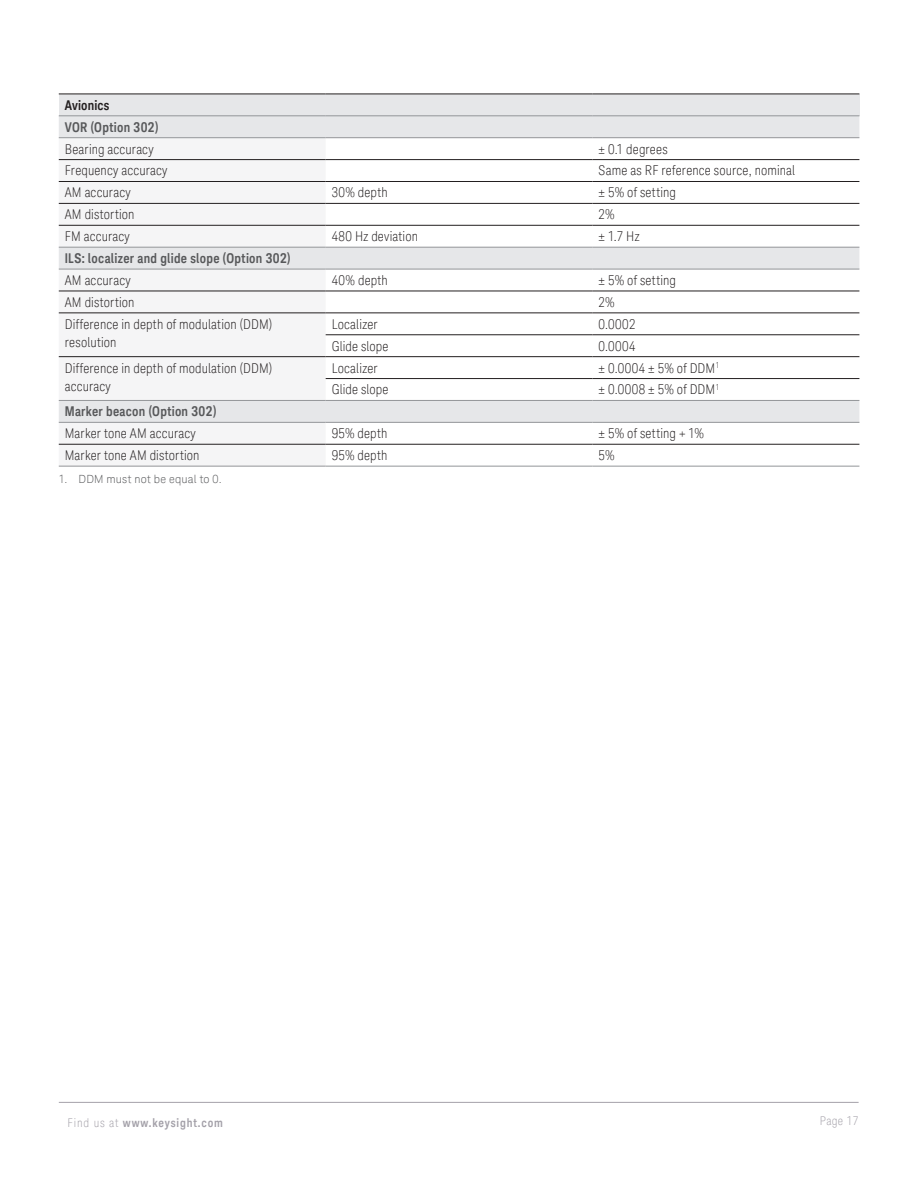
<style>
.page{position:relative;width:918px;height:1188px;background:#fff}
.page>*{position:absolute;margin:0;border:0;box-sizing:border-box;transform-origin:0 0}
.K_Table_Text{font:300 condensed 13.5px/18px "Keysight Sans";letter-spacing:.015em;color:#231f20}
.K_Table_Heading_2{font:700 13.5px "Keysight Sans Condensed";letter-spacing:.02em;color:#57585a}
.K_Table_Heading_1{font:700 13.5px "Keysight Sans Condensed";letter-spacing:.01em;color:#231f20}
.t1{font:700 12px "Keysight Sans Condensed";letter-spacing:.07em;color:#a4a1a9}
.t2{font:300 condensed 12px "Keysight Sans";letter-spacing:.03em;color:#a4a1a9}
.t3{font:300 11.25px "Keysight Sans";letter-spacing:.015em;color:#57585a}
.s1{font-family:"Keysight Sans";font-weight:300;font-stretch:condensed}
</style>
<div class="page">
<div style="left:59px;top:94px;width:800px;height:22px;background:#e6e7e9"></div>
<svg style="left:59px;top:116px;width:800px;height:306px"></svg>
<svg style="left:59px;top:138px;width:267px;height:328px;fill:#f5f5f6"></svg>
<hr style="left:59px;top:203px;width:267px;height:1px;background:#231f20">
<hr style="left:59px;top:225px;width:267px;height:1px;background:#231f20">
<hr style="left:59px;top:291px;width:267px;height:1px;background:#231f20">
<hr style="left:59px;top:159px;width:267px;height:1px;background:#231f20">
<hr style="left:326px;top:159px;width:267px;height:1px;background:#231f20">
<hr style="left:593px;top:159px;width:266px;height:1px;background:#231f20">
<hr style="left:59px;top:181px;width:267px;height:1px;background:#231f20">
<hr style="left:326px;top:181px;width:267px;height:1px;background:#231f20">
<hr style="left:593px;top:181px;width:266px;height:1px;background:#231f20">
<hr style="left:326px;top:203px;width:267px;height:1px;background:#231f20">
<hr style="left:593px;top:203px;width:266px;height:1px;background:#231f20">
<hr style="left:326px;top:225px;width:267px;height:1px;background:#231f20">
<hr style="left:593px;top:225px;width:266px;height:1px;background:#231f20">
<hr style="left:326px;top:291px;width:267px;height:1px;background:#231f20">
<hr style="left:593px;top:291px;width:266px;height:1px;background:#231f20">
<hr style="left:59px;top:312px;width:267px;height:1px;background:#231f20">
<hr style="left:326px;top:312px;width:267px;height:1px;background:#231f20">
<hr style="left:593px;top:312px;width:266px;height:1px;background:#231f20">
<hr style="left:326px;top:334px;width:267px;height:1px;background:#231f20">
<hr style="left:593px;top:334px;width:266px;height:1px;background:#231f20">
<hr style="left:59px;top:356px;width:267px;height:1px;background:#231f20">
<hr style="left:326px;top:356px;width:267px;height:1px;background:#231f20">
<hr style="left:593px;top:356px;width:266px;height:1px;background:#231f20">
<hr style="left:326px;top:378px;width:267px;height:1px;background:#231f20">
<hr style="left:593px;top:378px;width:266px;height:1px;background:#231f20">
<hr style="left:59px;top:444px;width:267px;height:1px;background:#231f20">
<hr style="left:326px;top:444px;width:267px;height:1px;background:#231f20">
<hr style="left:593px;top:444px;width:266px;height:1px;background:#231f20">
<hr style="left:59px;top:94px;width:267px;height:1px;background:#231f20">
<hr style="left:326px;top:94px;width:267px;height:1px;background:#231f20">
<hr style="left:593px;top:94px;width:266px;height:1px;background:#231f20">
<hr style="left:59px;top:115px;width:267px;height:1px;background:#939598">
<hr style="left:326px;top:115px;width:267px;height:1px;background:#939598">
<hr style="left:593px;top:115px;width:266px;height:1px;background:#939598">
<hr style="left:59px;top:247px;width:267px;height:1px;background:#939598">
<hr style="left:59px;top:400px;width:267px;height:1px;background:#939598">
<hr style="left:59px;top:137px;width:267px;height:1px;background:#939598">
<hr style="left:59px;top:269px;width:267px;height:1px;background:#939598">
<hr style="left:59px;top:422px;width:267px;height:1px;background:#939598">
<hr style="left:326px;top:247px;width:267px;height:1px;background:#939598">
<hr style="left:326px;top:400px;width:267px;height:1px;background:#939598">
<hr style="left:326px;top:137px;width:267px;height:1px;background:#939598">
<hr style="left:326px;top:269px;width:267px;height:1px;background:#939598">
<hr style="left:326px;top:422px;width:267px;height:1px;background:#939598">
<hr style="left:593px;top:247px;width:266px;height:1px;background:#939598">
<hr style="left:593px;top:400px;width:266px;height:1px;background:#939598">
<hr style="left:593px;top:137px;width:266px;height:1px;background:#939598">
<hr style="left:593px;top:269px;width:266px;height:1px;background:#939598">
<hr style="left:593px;top:422px;width:266px;height:1px;background:#939598">
<hr style="left:59px;top:466px;width:267px;height:1px;background:#939598">
<hr style="left:326px;top:466px;width:267px;height:1px;background:#939598">
<hr style="left:593px;top:466px;width:266px;height:1px;background:#939598">
<hr style="left:59px;top:1102px;width:800px;height:1px;background:#a4a1a9">
<p class="K_Table_Heading_1" style="left:65px;top:97px;width:46px">Avionics</p>
<p class="K_Table_Heading_2" style="left:65px;top:119px;width:95px">VOR (Option 302)</p>
<p class="K_Table_Text" style="left:65px;top:140px;width:90px">Bearing accuracy</p>
<p class="K_Table_Text" style="left:599px;top:140px;width:71px">± 0.1 degrees</p>
<p class="K_Table_Text" style="left:65px;top:162px;width:104px">Frequency accuracy</p>
<p class="K_Table_Text" style="left:599px;top:162px;width:198px">Same as RF reference source, nominal</p>
<p class="K_Table_Text" style="left:65px;top:184px;width:68px">AM accuracy</p>
<p class="K_Table_Text" style="left:332px;top:184px;width:58px">30% depth</p>
<p class="K_Table_Text" style="left:599px;top:184px;width:79px">± 5% of setting</p>
<p class="K_Table_Text" style="left:65px;top:206px;width:71px">AM distortion</p>
<p class="K_Table_Text" style="left:599px;top:206px;width:18px">2%</p>
<p class="K_Table_Text" style="left:65px;top:227px;width:67px">FM accuracy</p>
<p class="K_Table_Text" style="left:332px;top:227px;width:88px">480 Hz deviation</p>
<p class="K_Table_Text" style="left:599px;top:227px;width:43px">± 1.7 Hz</p>
<p class="K_Table_Heading_2" style="left:65px;top:250px;width:227px">ILS: localizer and glide slope (Option 302)</p>
<p class="K_Table_Text" style="left:65px;top:271px;width:68px">AM accuracy</p>
<p class="K_Table_Text" style="left:332px;top:271px;width:58px">40% depth</p>
<p class="K_Table_Text" style="left:599px;top:271px;width:79px">± 5% of setting</p>
<p class="K_Table_Text" style="left:65px;top:293px;width:71px">AM distortion</p>
<p class="K_Table_Text" style="left:599px;top:293px;width:18px">2%</p>
<p class="K_Table_Text" style="left:65px;top:315px;width:209px">Difference in depth of modulation (DDM) resolution</p>
<p class="K_Table_Text" style="left:332px;top:315px;width:48px">Localizer</p>
<p class="K_Table_Text" style="left:599px;top:315px;width:39px">0.0002</p>
<p class="K_Table_Text" style="left:332px;top:337px;width:58px">Glide slope</p>
<p class="K_Table_Text" style="left:599px;top:337px;width:39px">0.0004</p>
<p class="K_Table_Text" style="left:65px;top:359px;width:209px">Difference in depth of modulation (DDM) accuracy</p>
<p class="K_Table_Text" style="left:332px;top:359px;width:48px">Localizer</p>
<p class="K_Table_Text" style="left:599px;top:359px;width:123px">± 0.0004 ± 5% of DDM<sup>1</sup></p>
<p class="K_Table_Text" style="left:332px;top:381px;width:58px">Glide slope</p>
<p class="K_Table_Text" style="left:599px;top:381px;width:123px">± 0.0008 ± 5% of DDM<sup>1</sup></p>
<p class="K_Table_Heading_2" style="left:65px;top:403px;width:153px">Marker beacon (Option 302)</p>
<p class="K_Table_Text" style="left:65px;top:424px;width:133px">Marker tone AM accuracy</p>
<p class="K_Table_Text" style="left:332px;top:424px;width:57px">95% depth</p>
<p class="K_Table_Text" style="left:599px;top:424px;width:107px">± 5% of setting + 1%</p>
<p class="K_Table_Text" style="left:65px;top:446px;width:136px">Marker tone AM distortion</p>
<p class="K_Table_Text" style="left:332px;top:446px;width:57px">95% depth</p>
<p class="K_Table_Text" style="left:599px;top:446px;width:18px">5%</p>
<p class="t3" style="left:59px;top:472px;width:165px">1. DDM must not be equal to 0.</p>
<p class="t1" style="left:68px;top:1115px;width:157px"><span class="s1">Find us at</span> www.keysight.com</p>
<p class="t2" style="left:820px;top:1113px;width:40px">Page 17</p>
</div>
